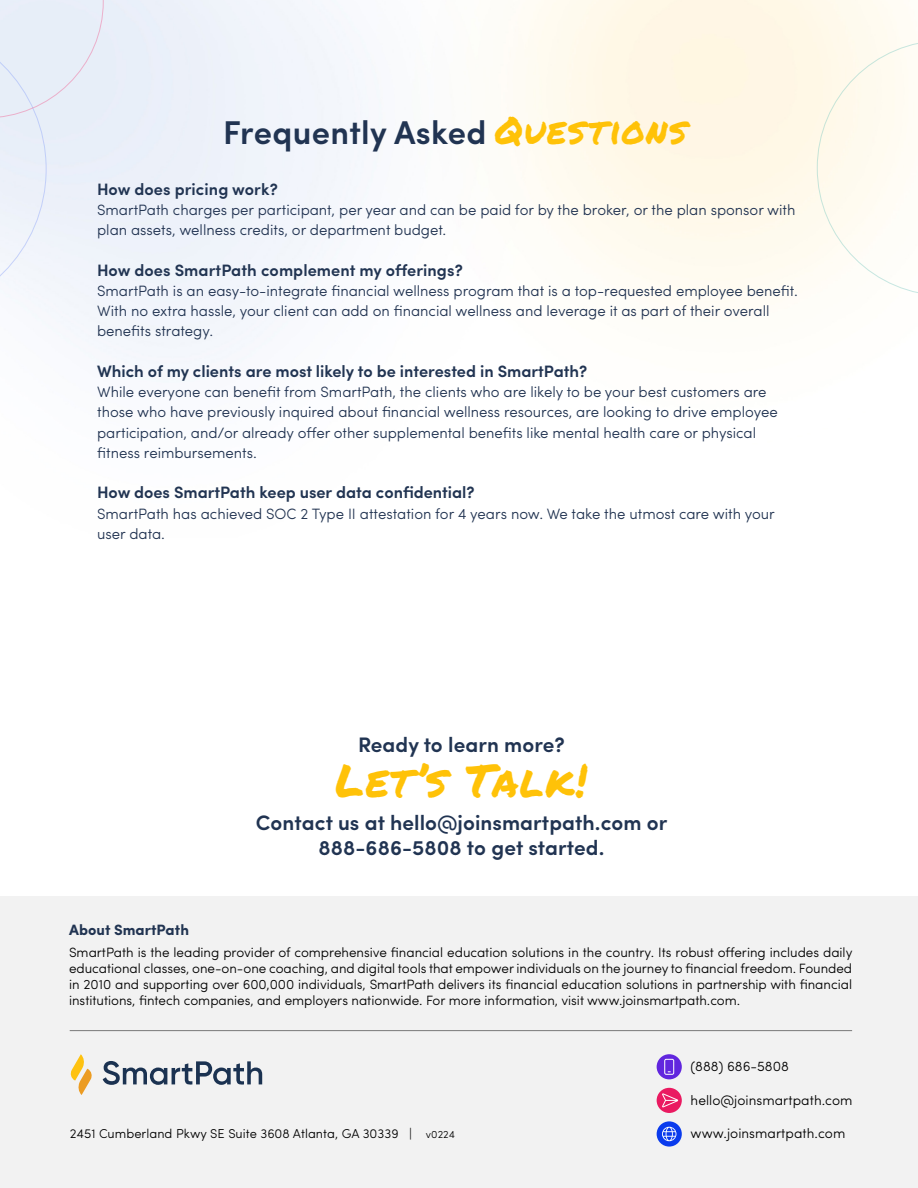
<style>
.page{position:relative;width:918px;height:1188px;background:#fff}
.page>*{position:absolute;margin:0;border:0;box-sizing:border-box;transform-origin:0 0}
.t1{font:45px "Permanent Marker";letter-spacing:.03em;color:#ffc208}
.t2{font:600 33px "Sofia Pro";letter-spacing:.01em;color:#213452}
.t3{font:600 21px/24.8px "Sofia Pro";letter-spacing:.005em;color:#213452;text-align:center}
.t4{font:600 16.5px "Sofia Pro";color:#213452}
.t5{font:300 15px/20.2px "Sofia Pro";color:#213351}
.t6{font:700 15px "Sofia Pro";letter-spacing:.005em;color:#213452}
.t7{font:300 13.8px "Sofia Pro";letter-spacing:.005em;color:#000}
.t8{font:300 13.5px/15.8px "Sofia Pro";letter-spacing:-.005em;color:#000;text-align:justify}
.t9{font:300 12.9px "Sofia Pro";letter-spacing:.005em;color:#000}
.s1{font-family:"Permanent Marker";font-weight:400;font-size:37.5px;color:#ffc208}
.s2{font-size:10.5px}
</style>
<div class="page">
<div style="left:0;top:896px;width:918px;height:292px;background:#f2f2f2"></div>
<svg style="left:0;top:0;width:104px;height:316px"></svg>
<svg style="left:817px;top:40px;width:101px;height:256px"></svg>
<div style="left:657px;top:1054px;width:25px;height:25px;background:#6126de;border-radius:50%"></div>
<svg style="left:664px;top:1059px;width:10px;height:16px"></svg>
<div style="left:657px;top:1088px;width:25px;height:25px;background:#ea1a61;border-radius:50%"></div>
<svg style="left:662px;top:1093px;width:16px;height:14px"></svg>
<hr style="left:70px;top:1030px;width:782px;height:1px;background:#7a7a7a">
<svg style="left:70px;top:1054px;width:22px;height:41px"></svg>
<svg style="left:103px;top:1061px;width:159px;height:24px"></svg>
<div style="left:657px;top:1121px;width:25px;height:26px;background:#0a3bed;border-radius:50%"></div>
<svg style="left:662px;top:1127px;width:14px;height:14px"></svg>
<p class="t2" style="left:223px;top:107px;width:465px">Frequently Asked <span class="s1">Questions</span></p>
<p class="t4" style="left:97px;top:176px;width:182px">How does pricing work?</p>
<p class="t5" style="left:97px;top:199px;width:700px">SmartPath charges per participant, per year and can be paid for by the broker, or the plan sponsor with plan assets, wellness credits, or department budget.</p>
<p class="t4" style="left:97px;top:257px;width:367px">How does SmartPath complement my offerings?</p>
<p class="t5" style="left:97px;top:280px;width:702px">SmartPath is an easy-to-integrate financial wellness program that is a top-requested employee benefit.<br>With no extra hassle, your client can add on financial wellness and leverage it as part of their overall benefits strategy.</p>
<p class="t4" style="left:97px;top:359px;width:492px">Which of my clients are most likely to be interested in SmartPath?</p>
<p class="t5" style="left:97px;top:381px;width:682px">While everyone can benefit from SmartPath, the clients who are likely to be your best customers are those who have previously inquired about financial wellness resources, are looking to drive employee participation, and/or already offer other supplemental benefits like mental health care or physical fitness reimbursements.</p>
<p class="t4" style="left:97px;top:480px;width:379px">How does SmartPath keep user data confidential?</p>
<p class="t5" style="left:97px;top:502px;width:679px">SmartPath has achieved SOC 2 Type II attestation for 4 years now. We take the utmost care with your user data.</p>
<p class="t3" style="left:358px;top:731px;width:208px">Ready to learn more?</p>
<p class="t1" style="left:336px;top:748px;width:253px">Let’s Talk!</p>
<p class="t3" style="left:256px;top:809px;width:413px">Contact us at hello@joinsmartpath.com or<br>888-686-5808 to get started.</p>
<p class="t6" style="left:69px;top:918px;width:121px">About SmartPath</p>
<p class="t8" style="left:69px;top:944px;width:785px">SmartPath is the leading provider of comprehensive financial education solutions in the country. Its robust offering includes daily educational classes, one-on-one coaching, and digital tools that empower individuals on the journey to financial freedom. Founded in 2010 and supporting over 600,000 individuals, SmartPath delivers its financial education solutions in partnership with financial institutions, fintech companies, and employers nationwide. For more information, visit www.joinsmartpath.com.</p>
<p class="t7" style="left:691px;top:1056px;width:100px">(888) 686-5808</p>
<p class="t7" style="left:691px;top:1090px;width:163px">hello@joinsmartpath.com</p>
<p class="t9" style="left:70px;top:1124px;width:387px">2451 Cumberland Pkwy SE Suite 3608 Atlanta, GA 30339 | <span class="s2">v0224</span></p>
<p class="t7" style="left:691px;top:1123px;width:156px">www.joinsmartpath.com</p>
</div>
